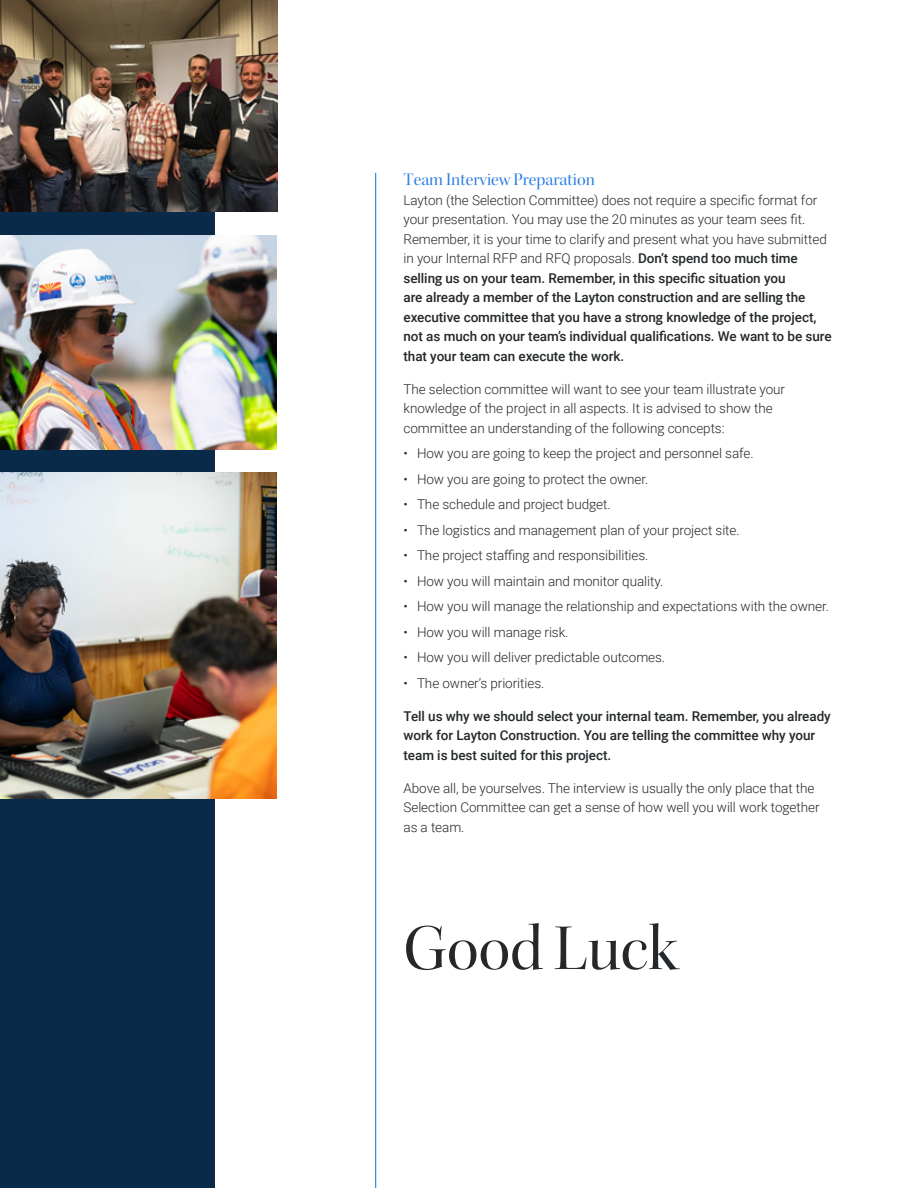
<style>
.page{position:relative;width:918px;height:1188px;background:#fff}
.page>*{position:absolute;margin:0;border:0;box-sizing:border-box;transform-origin:0 0}
.t1{font:66px "Kepler Std Disp";color:#24282a}
.t2{font:18px "Kepler Std Disp";color:#2a7de1}
.t3{font:300 13.5px/19.5px "Roboto";letter-spacing:-.005em;color:#24282a}
.t4{font:500 13.5px/19.5px "Roboto";letter-spacing:-.005em;color:#24282a}
.s1{font-weight:300}
</style>
<div class="page">
<div style="left:0;top:0;width:214px;height:1188px;background:#092b49"></div>
<hr style="left:375px;top:173px;width:1px;height:1015px;background:#2a7de1">
<img style="left:0;top:0;width:278px;height:212px">
<img style="left:0;top:235px;width:276px;height:215px">
<img style="left:0;top:473px;width:276px;height:325px">
<h2 class="t2" style="left:404px;top:170px;width:193px">Team Interview Preparation</h2>
<p class="t4" style="left:404px;top:190px;width:430px"><span class="s1">Layton (the Selection Committee) does not require a specific format for your presentation. You may use the 20 minutes as your team sees fit.<br>Remember, it is your time to clarify and present what you have submitted in your Internal RFP and RFQ proposals.</span> Don’t spend too much time selling us on your team. Remember, in this specific situation you<br>are already a member of the Layton construction and are selling the executive committee that you have a strong knowledge of the project, not as much on your team’s individual qualifications. We want to be sure that your team can execute the work.</p>
<p class="t3" style="left:404px;top:379px;width:383px">The selection committee will want to see your team illustrate your knowledge of the project in all aspects. It is advised to show the committee an understanding of the following concepts:</p>
<p class="t3" style="left:404px;top:443px;width:352px">• How you are going to keep the project and personnel safe.</p>
<p class="t3" style="left:404px;top:469px;width:246px">• How you are going to protect the owner.</p>
<p class="t3" style="left:404px;top:494px;width:209px">• The schedule and project budget.</p>
<p class="t3" style="left:404px;top:520px;width:338px">• The logistics and management plan of your project site.</p>
<p class="t3" style="left:404px;top:545px;width:246px">• The project staffing and responsibilities.</p>
<p class="t3" style="left:404px;top:571px;width:261px">• How you will maintain and monitor quality.</p>
<p class="t3" style="left:404px;top:596px;width:427px">• How you will manage the relationship and expectations with the owner.</p>
<p class="t3" style="left:404px;top:622px;width:166px">• How you will manage risk.</p>
<p class="t3" style="left:404px;top:647px;width:263px">• How you will deliver predictable outcomes.</p>
<p class="t3" style="left:404px;top:673px;width:142px">• The owner’s priorities.</p>
<p class="t4" style="left:404px;top:706px;width:429px">Tell us why we should select your internal team. Remember, you already work for Layton Construction. You are telling the committee why your team is best suited for this project.</p>
<p class="t3" style="left:404px;top:778px;width:418px">Above all, be yourselves. The interview is usually the only place that the<br>Selection Committee can get a sense of how well you will work together as a team.</p>
<h1 class="t1" style="left:404px;top:911px;width:276px">Good Luck</h1>
</div>
